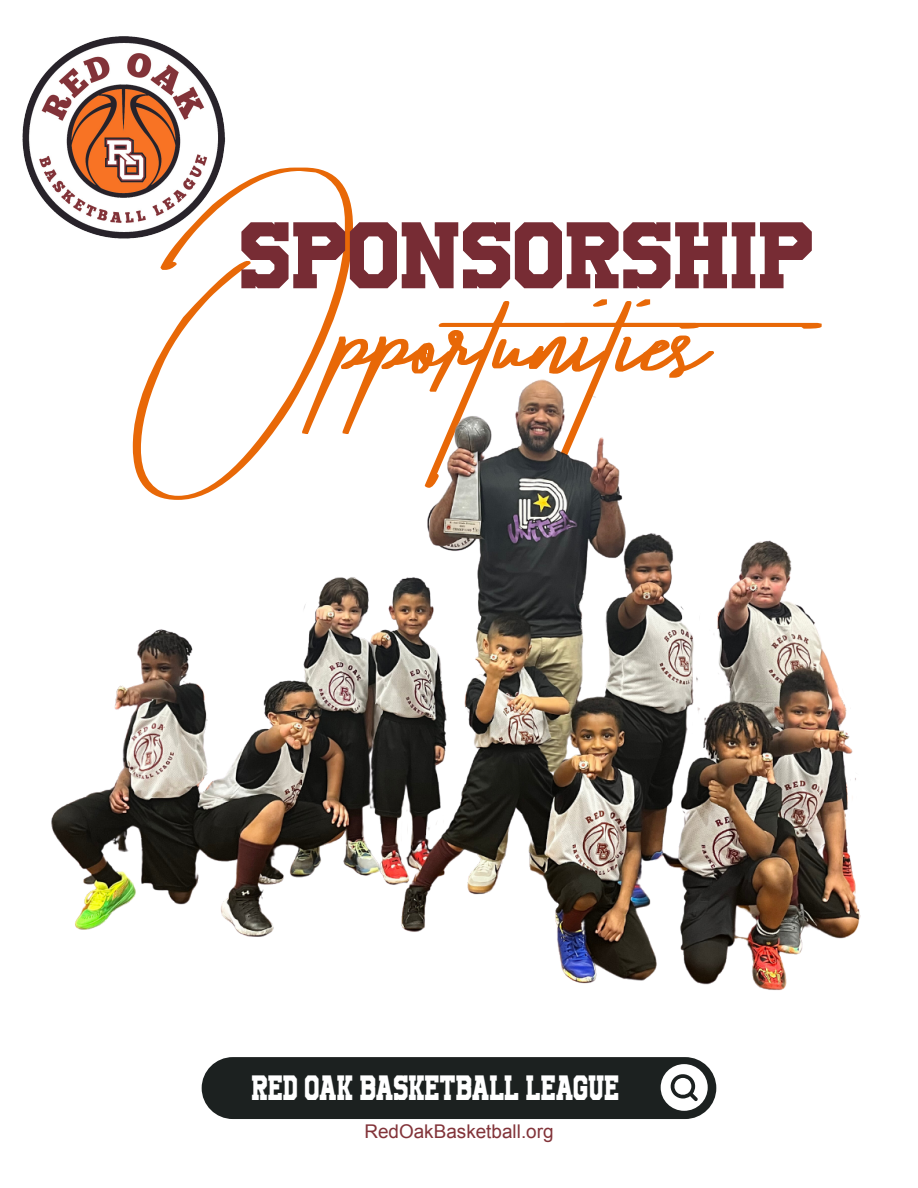
<style>
.page{position:relative;width:918px;height:1188px;background:#fff}
.page>*{position:absolute;margin:0;border:0;box-sizing:border-box;transform-origin:0 0}
.t1{font:231px "Takenby Vultures Demo";color:#e86807}
.t2{font:66px "University";color:#772c34}
.t3{font:24.6px "University";color:#fff;scale:.77 1}
.t4{font:18.9px "Arial";color:#823339}
</style>
<div class="page">
<div style="left:202px;top:1057px;width:514px;height:62px;background:#1c2120;border-radius:31px"></div>
<svg style="left:661px;top:1064px;width:47px;height:47px"></svg>
<img style="left:22px;top:36px;width:204px;height:203px">
<img style="left:51px;top:379px;width:810px;height:729px">
<p class="t1" style="left:162px;top:181px;width:719px">Opportunities</p>
<p class="t2" style="left:241px;top:208px;width:577px">SPONSORSHIP</p>
<p class="t3" style="left:252px;top:1070px;width:479px">RED OAK BASKETBALL LEAGUE</p>
<p class="t4" style="left:364px;top:1119px;width:191px">RedOakBasketball.org</p>
</div>
